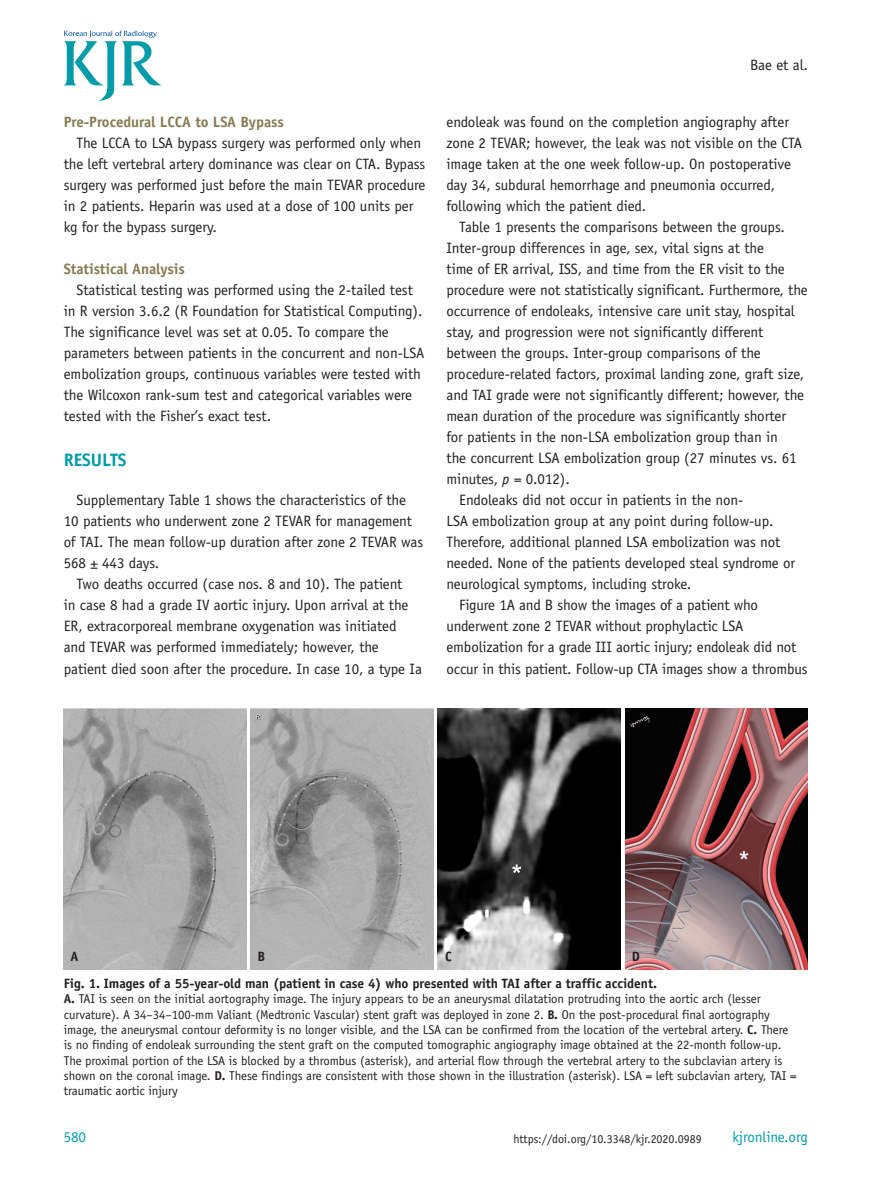
<style>
.page{position:relative;width:893px;height:1191px;background:#fff}
.page>*{position:absolute;margin:0;border:0;box-sizing:border-box;transform-origin:0 0}
.t1{font:700 18px "Officina Sans Std";letter-spacing:-.005em;color:#009caa}
.t2{font:15px "Officina Sans Std";letter-spacing:-.005em;color:#231f20}
.t3{font:700 15px "Officina Sans Std";letter-spacing:-.005em;color:#887a51}
.t4{font:15px "Officina Sans Std";letter-spacing:-.005em;color:#009caa}
.t5{font:700 13.5px "Officina Sans Std";letter-spacing:-.005em;color:#231f20}
.t6{font:12.75px/15.3px "Officina Sans Std";letter-spacing:-.005em;color:#231f20}
.t7{font:12px "Officina Sans Std";letter-spacing:-.005em;color:#231f20}
.s1{font-style:italic}
.s2{font-weight:700}
</style>
<div class="page">
<svg style="left:64px;top:31px;width:97px;height:70px"></svg>
<img style="left:64px;top:708px;width:183px;height:261px">
<img style="left:251px;top:708px;width:183px;height:261px">
<img style="left:625px;top:708px;width:183px;height:261px">
<img style="left:438px;top:708px;width:183px;height:261px">
<p class="t3" style="left:64px;top:113px;width:222px">Pre-Procedural LCCA to LSA Bypass</p>
<p class="t2" style="left:77px;top:134px;width:346px">The LCCA to LSA bypass surgery was performed only when</p>
<p class="t2" style="left:64px;top:155px;width:363px">the left vertebral artery dominance was clear on CTA. Bypass</p>
<p class="t2" style="left:64px;top:176px;width:363px">surgery was performed just before the main TEVAR procedure</p>
<p class="t2" style="left:64px;top:197px;width:351px">in 2 patients. Heparin was used at a dose of 100 units per</p>
<p class="t2" style="left:64px;top:218px;width:155px">kg for the bypass surgery.</p>
<p class="t3" style="left:64px;top:260px;width:123px">Statistical Analysis</p>
<p class="t2" style="left:77px;top:281px;width:338px">Statistical testing was performed using the 2-tailed test</p>
<p class="t2" style="left:64px;top:302px;width:360px">in R version 3.6.2 (R Foundation for Statistical Computing).</p>
<p class="t2" style="left:64px;top:323px;width:326px">The significance level was set at 0.05. To compare the</p>
<p class="t2" style="left:64px;top:344px;width:362px">parameters between patients in the concurrent and non-LSA</p>
<p class="t2" style="left:64px;top:365px;width:359px">embolization groups, continuous variables were tested with</p>
<p class="t2" style="left:64px;top:386px;width:350px">the Wilcoxon rank-sum test and categorical variables were</p>
<p class="t2" style="left:64px;top:407px;width:209px">tested with the Fisher’s exact test.</p>
<p class="t1" style="left:64px;top:448px;width:64px">RESULTS</p>
<p class="t2" style="left:77px;top:491px;width:331px">Supplementary Table 1 shows the characteristics of the</p>
<p class="t2" style="left:64px;top:512px;width:350px">10 patients who underwent zone 2 TEVAR for management</p>
<p class="t2" style="left:64px;top:533px;width:361px">of TAI. The mean follow-up duration after zone 2 TEVAR was</p>
<p class="t2" style="left:64px;top:554px;width:97px">568 ± 443 days.</p>
<p class="t2" style="left:77px;top:575px;width:327px">Two deaths occurred (case nos. 8 and 10). The patient</p>
<p class="t2" style="left:64px;top:596px;width:346px">in case 8 had a grade IV aortic injury. Upon arrival at the</p>
<p class="t2" style="left:64px;top:617px;width:334px">ER, extracorporeal membrane oxygenation was initiated</p>
<p class="t2" style="left:64px;top:638px;width:317px">and TEVAR was performed immediately; however, the</p>
<p class="t2" style="left:64px;top:659px;width:360px">patient died soon after the procedure. In case 10, a type Ia</p>
<p class="t2" style="left:750px;top:56px;width:59px">Bae et al.</p>
<p class="t2" style="left:446px;top:113px;width:344px">endoleak was found on the completion angiography after</p>
<p class="t2" style="left:446px;top:134px;width:357px">zone 2 TEVAR; however, the leak was not visible on the CTA</p>
<p class="t2" style="left:446px;top:155px;width:346px">image taken at the one week follow-up. On postoperative</p>
<p class="t2" style="left:446px;top:176px;width:330px">day 34, subdural hemorrhage and pneumonia occurred,</p>
<p class="t2" style="left:446px;top:197px;width:201px">following which the patient died.</p>
<p class="t2" style="left:459px;top:218px;width:327px">Table 1 presents the comparisons between the groups.</p>
<p class="t2" style="left:446px;top:239px;width:319px">Inter-group differences in age, sex, vital signs at the</p>
<p class="t2" style="left:446px;top:260px;width:340px">time of ER arrival, ISS, and time from the ER visit to the</p>
<p class="t2" style="left:446px;top:281px;width:363px">procedure were not statistically significant. Furthermore, the</p>
<p class="t2" style="left:446px;top:302px;width:350px">occurrence of endoleaks, intensive care unit stay, hospital</p>
<p class="t2" style="left:446px;top:323px;width:318px">stay, and progression were not significantly different</p>
<p class="t2" style="left:446px;top:344px;width:316px">between the groups. Inter-group comparisons of the</p>
<p class="t2" style="left:446px;top:365px;width:359px">procedure-related factors, proximal landing zone, graft size,</p>
<p class="t2" style="left:446px;top:386px;width:359px">and TAI grade were not significantly different; however, the</p>
<p class="t2" style="left:446px;top:407px;width:341px">mean duration of the procedure was significantly shorter</p>
<p class="t2" style="left:446px;top:428px;width:333px">for patients in the non-LSA embolization group than in</p>
<p class="t2" style="left:446px;top:449px;width:352px">the concurrent LSA embolization group (27 minutes vs. 61</p>
<p class="t2" style="left:446px;top:470px;width:125px">minutes, <span class="s1">p</span> = 0.012).</p>
<p class="t2" style="left:459px;top:491px;width:286px">Endoleaks did not occur in patients in the non-</p>
<p class="t2" style="left:446px;top:512px;width:329px">LSA embolization group at any point during follow-up.</p>
<p class="t2" style="left:446px;top:533px;width:335px">Therefore, additional planned LSA embolization was not</p>
<p class="t2" style="left:446px;top:554px;width:350px">needed. None of the patients developed steal syndrome or</p>
<p class="t2" style="left:446px;top:575px;width:246px">neurological symptoms, including stroke.</p>
<p class="t2" style="left:459px;top:596px;width:300px">Figure 1A and B show the images of a patient who</p>
<p class="t2" style="left:446px;top:617px;width:298px">underwent zone 2 TEVAR without prophylactic LSA</p>
<p class="t2" style="left:446px;top:638px;width:351px">embolization for a grade III aortic injury; endoleak did not</p>
<p class="t2" style="left:446px;top:659px;width:363px">occur in this patient. Follow-up CTA images show a thrombus</p>
<p class="t5" style="left:70px;top:948px;width:10px">A</p>
<p class="t5" style="left:258px;top:948px;width:9px">B</p>
<p class="t5" style="left:445px;top:948px;width:8px">C</p>
<p class="t5" style="left:632px;top:948px;width:10px">D</p>
<p class="t5" style="left:64px;top:974px;width:595px">Fig. 1. Images of a 55-year-old man (patient in case 4) who presented with TAI after a traffic accident.</p>
<p class="t6" style="left:64px;top:991px;width:734px"><span class="s2">A.</span> TAI is seen on the initial aortography image. The injury appears to be an aneurysmal dilatation protruding into the aortic arch (lesser curvature). A 34–34–100-mm Valiant (Medtronic Vascular) stent graft was deployed in zone 2. <span class="s2">B.</span> On the post-procedural final aortography image, the aneurysmal contour deformity is no longer visible, and the LSA can be confirmed from the location of the vertebral artery. <span class="s2">C.</span> There is no finding of endoleak surrounding the stent graft on the computed tomographic angiography image obtained at the 22-month follow-up.<br>The proximal portion of the LSA is blocked by a thrombus (asterisk), and arterial flow through the vertebral artery to the subclavian artery is shown on the coronal image. <span class="s2">D.</span> These findings are consistent with those shown in the illustration (asterisk). LSA = left subclavian artery, TAI = traumatic aortic injury</p>
<p class="t4" style="left:64px;top:1128px;width:24px">580</p>
<p class="t7" style="left:513px;top:1132px;width:190px">https://doi.org/10.3348/kjr.2020.0989</p>
<p class="t4" style="left:732px;top:1128px;width:77px">kjronline.org</p>
</div>
